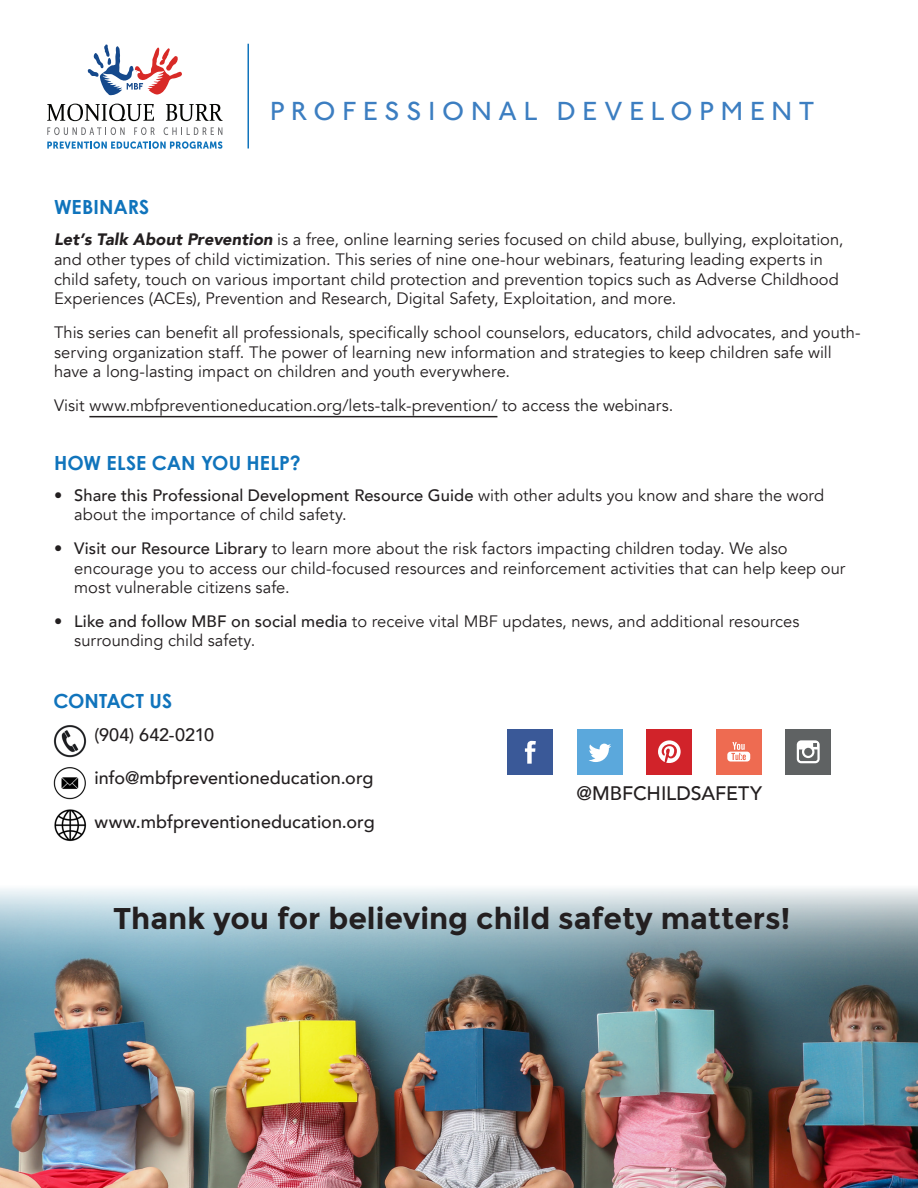
<style>
.page{position:relative;width:918px;height:1188px;background:#fff}
.page>*{position:absolute;margin:0;border:0;box-sizing:border-box;transform-origin:0 0}
.Checklist_Headers{font:700 30px "Montserrat";color:#231f20}
.t1{font:500 27px "Johnston ITCW01";letter-spacing:.25em;color:#3c7ec1}
.t2{font:700 19.5px "Century Gothic";color:#1074bc}
.t3{font:500 19.5px "Avenir";letter-spacing:-.005em;color:#231f20}
.Page_Header{font:500 18px "Avenir";color:#231f20}
.t4{font:16.5px/19.8px "Avenir";color:#231f20}
.s1{font-weight:900;font-style:italic}
.s2{font-weight:500}
</style>
<div class="page">
<svg style="left:166px;top:104px;width:57px;height:17px"></svg>
<svg style="left:47px;top:104px;width:107px;height:17px"></svg>
<svg style="left:47px;top:141px;width:175px;height:8px"></svg>
<svg style="left:47px;top:127px;width:78px;height:8px"></svg>
<svg style="left:134px;top:127px;width:21px;height:8px"></svg>
<svg style="left:164px;top:127px;width:58px;height:8px"></svg>
<svg style="left:88px;top:45px;width:94px;height:50px"></svg>
<hr style="left:248px;top:44px;width:1px;height:104px;background:#1074bc">
<img style="left:0;top:1014px;width:918px;height:174px">
<hr style="left:89px;top:416px;width:408px;height:1px;background:#231f20">
<svg style="left:0;top:841px;width:918px;height:173px"></svg>
<div style="left:508px;top:729px;width:45px;height:46px;background:#3a5998"></div>
<svg style="left:525px;top:741px;width:11px;height:23px"></svg>
<div style="left:577px;top:729px;width:46px;height:45px;background:#5ba8dc"></div>
<svg style="left:589px;top:744px;width:22px;height:18px"></svg>
<div style="left:647px;top:729px;width:45px;height:45px;background:#d1232a"></div>
<svg style="left:658px;top:740px;width:23px;height:23px"></svg>
<div style="left:716px;top:729px;width:46px;height:46px;background:#ee6b51"></div>
<svg style="left:727px;top:742px;width:23px;height:20px"></svg>
<div style="left:785px;top:729px;width:46px;height:46px;background:#5f6263"></div>
<svg style="left:797px;top:740px;width:23px;height:23px"></svg>
<img style="left:53px;top:725px;width:33px;height:32px">
<img style="left:53px;top:767px;width:33px;height:32px">
<img style="left:54px;top:809px;width:32px;height:32px">
<h2 class="t1" style="left:270px;top:95px;width:546px">PROFESSIONAL DEVELOPMENT</h2>
<p class="t2" style="left:54px;top:192px;width:97px">WEBINARS</p>
<p class="t4" style="left:54px;top:230px;width:791px"><span class="s1">Let’s Talk About Prevention</span> is a free, online learning series focused on child abuse, bullying, exploitation, and other types of child victimization. This series of nine one-hour webinars, featuring leading experts in child safety, touch on various important child protection and prevention topics such as Adverse Childhood Experiences (ACEs), Prevention and Research, Digital Safety, Exploitation, and more.</p>
<p class="t4" style="left:54px;top:322px;width:808px">This series can benefit all professionals, specifically school counselors, educators, child advocates, and youth&shy;serving organization staff. The power of learning new information and strategies to keep children safe will have a long-lasting impact on children and youth everywhere.</p>
<p class="t4" style="left:54px;top:395px;width:621px">Visit www.mbfpreventioneducation.org/lets-talk-prevention/ to access the webinars.</p>
<p class="t2" style="left:54px;top:448px;width:248px">HOW ELSE CAN YOU HELP?</p>
<p class="t4" style="left:74px;top:485px;width:751px;text-indent:-20px">• <span class="s2">Share this Professional Development Resource Guide</span> with other adults you know and share the word about the importance of child safety.</p>
<p class="t4" style="left:74px;top:538px;width:773px;text-indent:-20px">• <span class="s2">Visit our Resource Library</span> to learn more about the risk factors impacting children today. We also encourage you to access our child-focused resources and reinforcement activities that can help keep our most vulnerable citizens safe.</p>
<p class="t4" style="left:74px;top:611px;width:727px;text-indent:-20px">• <span class="s2">Like and follow MBF on social media</span> to receive vital MBF updates, news, and additional resources surrounding child safety.</p>
<p class="t2" style="left:53px;top:686px;width:120px">CONTACT US</p>
<p class="Page_Header" style="left:94px;top:719px;width:121px">(904) 642-0210</p>
<p class="Page_Header" style="left:94px;top:763px;width:281px">info@mbfpreventioneducation.org</p>
<p class="Page_Header" style="left:94px;top:806px;width:282px">www.mbfpreventioneducation.org</p>
<p class="t3" style="left:577px;top:777px;width:187px">@MBFCHILDSAFETY</p>
<p class="Checklist_Headers" style="left:113px;top:901px;width:679px">Thank you for believing child safety matters!</p>
</div>
